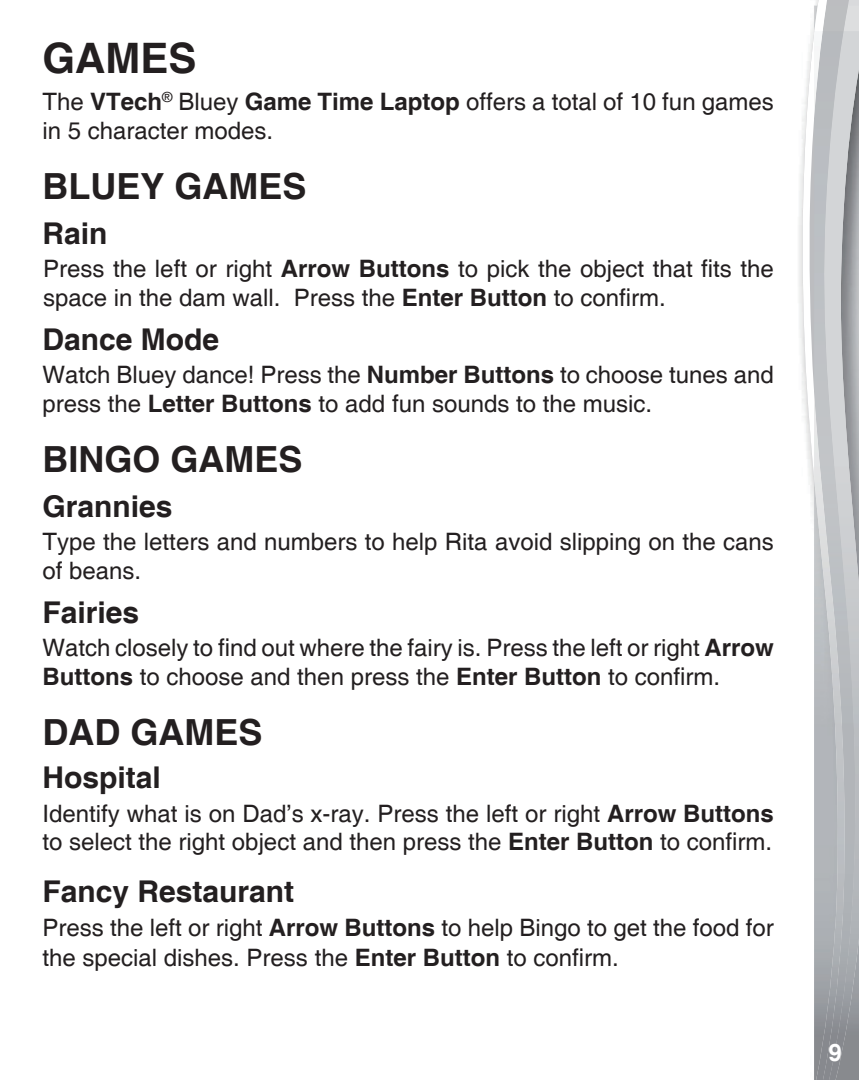
<style>
.page{position:relative;width:859px;height:1080px;background:#fff}
.page>*{position:absolute;margin:0;border:0;box-sizing:border-box;transform-origin:0 0}
.t1{font:700 42px "Helvetica";color:#231f20}
.t2{font:700 36px "Helvetica";color:#231f20}
.t3{font:700 30px "Helvetica";color:#231f20}
.t4{font:24px/28.8px "Helvetica";color:#231f20}
.t5{font:700 24px "Helvetica";color:#fff}
.s1{font-weight:700}
</style>
<div class="page">
<svg style="left:802px;top:0;width:45px;height:1080px"></svg>
<img style="left:858px;top:34px;width:1px;height:1046px">
<img style="left:847px;top:34px;width:11px;height:1046px">
<svg style="left:814px;top:6px;width:45px;height:28px"></svg>
<img style="left:814px;top:31px;width:33px;height:1049px">
<h1 class="t1" style="left:43px;top:33px;width:156px">GAMES</h1>
<p class="t4" style="left:43px;top:88px;width:733px">The <span class="s1">VTech</span><sup>®</sup> Bluey <span class="s1">Game Time Laptop</span> offers a total of 10 fun games in 5 character modes.</p>
<h2 class="t2" style="left:43px;top:165px;width:266px">BLUEY GAMES</h2>
<p class="t3" style="left:43px;top:215px;width:67px">Rain</p>
<p class="t4" style="left:43px;top:255px;width:732px">Press the left or right <span class="s1">Arrow Buttons</span> to pick the object that fits the space in the dam wall. Press the <span class="s1">Enter Button</span> to confirm.</p>
<p class="t3" style="left:43px;top:321px;width:178px">Dance Mode</p>
<p class="t4" style="left:43px;top:361px;width:733px">Watch Bluey dance! Press the <span class="s1">Number Buttons</span> to choose tunes and press the <span class="s1">Letter Buttons</span> to add fun sounds to the music.</p>
<h2 class="t2" style="left:43px;top:438px;width:262px">BINGO GAMES</h2>
<p class="t3" style="left:43px;top:488px;width:132px">Grannies</p>
<p class="t4" style="left:43px;top:528px;width:733px">Type the letters and numbers to help Rita avoid slipping on the cans of beans.</p>
<p class="t3" style="left:43px;top:594px;width:98px">Fairies</p>
<p class="t4" style="left:43px;top:634px;width:733px">Watch closely to find out where the fairy is. Press the left or right <span class="s1">Arrow<br>Buttons</span> to choose and then press the <span class="s1">Enter Button</span> to confirm.</p>
<h2 class="t2" style="left:43px;top:711px;width:221px">DAD GAMES</h2>
<p class="t3" style="left:43px;top:760px;width:120px">Hospital</p>
<p class="t4" style="left:43px;top:800px;width:733px">Identify what is on Dad’s x-ray. Press the left or right <span class="s1">Arrow Buttons </span>to select the right object and then press the <span class="s1">Enter Button</span> to confirm.</p>
<p class="t3" style="left:43px;top:873px;width:253px">Fancy Restaurant</p>
<p class="t4" style="left:43px;top:914px;width:733px;line-height:30px">Press the left or right <span class="s1">Arrow Buttons</span> to help Bingo to get the food for the special dishes. Press the <span class="s1">Enter Button</span> to confirm.</p>
<p class="t5" style="left:829px;top:1038px;width:15px">9</p>
</div>
